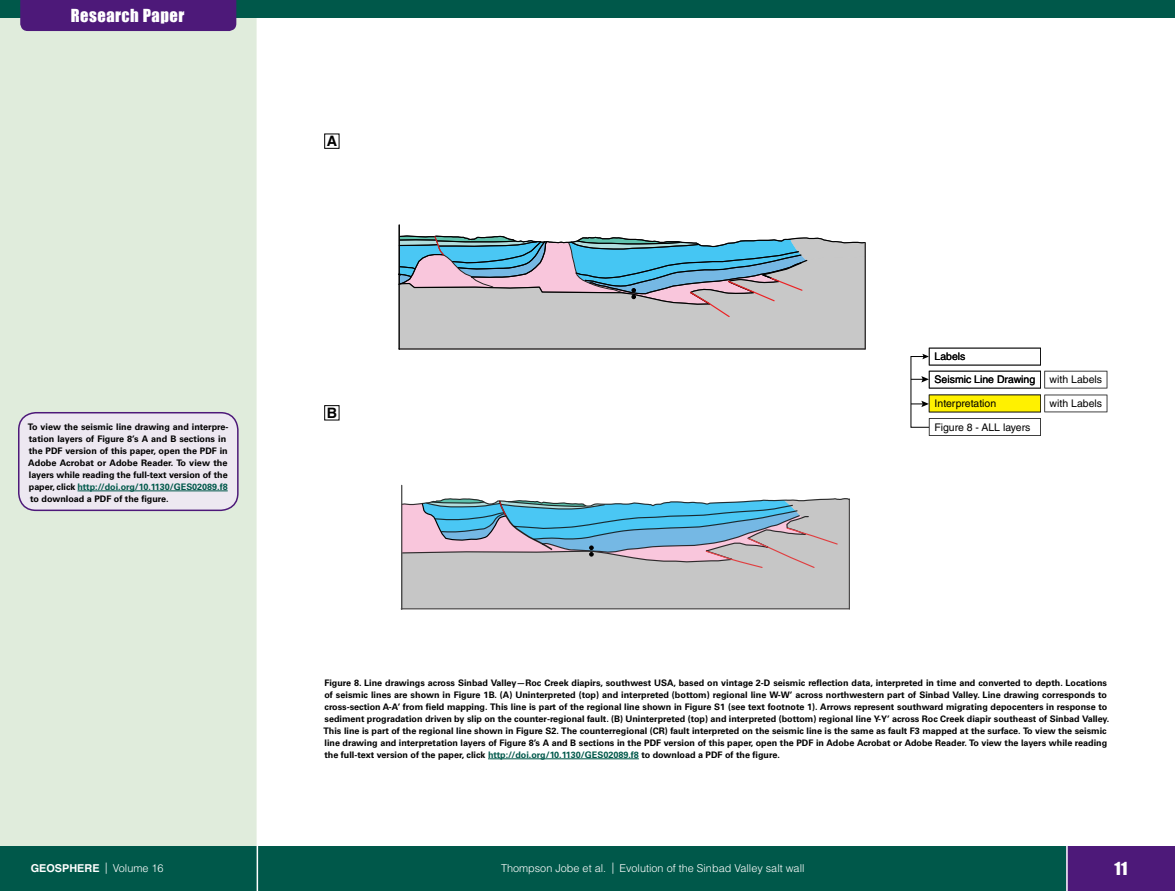
<style>
.page{position:relative;width:1175px;height:891px;background:#fff}
.page>*{position:absolute;margin:0;border:0;box-sizing:border-box;transform-origin:0 0}
.t1{font:16.5px "Impact";letter-spacing:.03em;color:#fff}
.t2{font:700 14.4px "Helvetica LT Std";color:#000}
.t3{font:300 10.8px "Helvetica LT Std";color:#fff}
.t4{font:700 10.8px "Helvetica LT Std";color:#fff}
.t5{font:10.5px "Helvetica LT Std";color:#000}
.t6{font:700 9px/12px "Univers LT Std";color:#000}
.s1{color:#00584a}
.s2{font-weight:300;font-size:11.25px}
.s3{font-weight:300}
.s4{font-weight:300;font-size:11.25px;color:#00584a}
.s5{font-weight:300;color:#00584a}
.s6{font-size:11.25px}
</style>
<div class="page">
<div style="left:0;top:0;width:256px;height:891px;background:#e0ecdc"></div>
<div style="left:0;top:846px;width:1174px;height:45px;background:#00584a"></div>
<hr style="left:256px;top:0;width:2px;height:891px;background:#fff">
<div style="left:0;top:0;width:1174px;height:18px;background:#00584a"></div>
<div style="left:1066px;top:846px;width:108px;height:45px;background:#4d1979"></div>
<hr style="left:1066px;top:846px;width:1px;height:45px;background:#fff">
<div style="left:20px;top:0;width:216px;height:31px;background:#4d1979"></div>
<div style="left:19px;top:413px;width:219px;height:97px;background:#ede8f1;border-radius:17px"></div>
<hr style="left:78px;top:491px;width:150px;height:1px;background:#00584a">
<div style="left:18px;top:412px;width:221px;height:99px;border:2px solid #4d1979;border-radius:17px"></div>
<hr style="left:488px;top:759px;width:151px;height:1px;background:#00584a">
<div style="left:324px;top:133px;width:15px;height:16px;border:1px solid #000"></div>
<svg style="left:398px;top:224px;width:468px;height:126px;background:#afbfc9"></svg>
<svg style="left:400px;top:484px;width:450px;height:126px;background:#b2c3cf"></svg>
<div style="left:324px;top:405px;width:15px;height:16px;border:1px solid #000"></div>
<svg style="left:910px;top:348px;width:197px;height:88px"></svg>
<h1 class="t1" style="left:71px;top:3px;width:115px">Research Paper</h1>
<p class="t6" style="left:28px;top:421px;width:202px">To view the seismic line drawing and interpre&shy;tation layers of Figure 8’s A and B sections in the PDF version of this paper, open the PDF in Adobe Acrobat or Adobe Reader. To view the layers while reading the full-text version of the paper, click <span class="s1">http://doi.org/10.1130/GES02089.f8 </span>to download a PDF of the figure.</p>
<h2 class="t2" style="left:327px;top:133px;width:12px">A</h2>
<h2 class="t2" style="left:327px;top:404px;width:12px">B</h2>
<p class="t5" style="left:934px;top:350px;width:32px">Labels</p>
<p class="t5" style="left:934px;top:374px;width:102px">Seismic Line Drawing</p>
<p class="t5" style="left:934px;top:397px;width:63px">Interpretation</p>
<p class="t5" style="left:934px;top:421px;width:97px">Figure 8 - ALL layers</p>
<p class="t5" style="left:1049px;top:374px;width:54px">with Labels</p>
<p class="t5" style="left:1049px;top:397px;width:54px">with Labels</p>
<p class="t6" style="left:323px;top:677px;width:787px">Figure 8. Line drawings across Sinbad Valley—Roc Creek diapirs, southwest USA, based on vintage 2-D seismic reflection data, interpreted in time and converted to depth. Locations of seismic lines are shown in Figure 1B. (A) Uninterpreted (top) and interpreted (bottom) regional line W-W’ across northwestern part of Sinbad Valley. Line drawing corresponds to cross-section A-A’ from field mapping. This line is part of the regional line shown in Figure S1 (see text footnote 1). Arrows represent southward migrating depocenters in response to sediment progradation driven by slip on the counter-regional fault. (B) Uninterpreted (top) and interpreted (bottom) regional line Y-Y’ across Roc Creek diapir southeast of Sinbad Valley.<br>This line is part of the regional line shown in Figure S2. The counterregional (CR) fault interpreted on the seismic line is the same as fault F3 mapped at the surface. To view the seismic line drawing and interpretation layers of Figure 8’s A and B sections in the PDF version of this paper, open the PDF in Adobe Acrobat or Adobe Reader. To view the layers while reading the full-text version of the paper, click <span class="s1">http://doi.org/10.1130/GES02089.f8</span> to download a PDF of the figure.</p>
<p class="t3" style="left:501px;top:862px;width:107px">Thompson Jobe et al.</p>
<h1 class="t1" style="left:1114px;top:856px;width:15px">11</h1>
<p class="t4" style="left:31px;top:862px;width:197px">GEOSPHERE <span class="s2">|</span> <span class="s3">Volume 16</span> <span class="s4">|</span> <span class="s5">Number X</span></p>
<p class="t3" style="left:611px;top:862px;width:194px"><span class="s6">|</span> Evolution of the Sinbad Valley salt wall</p>
</div>
